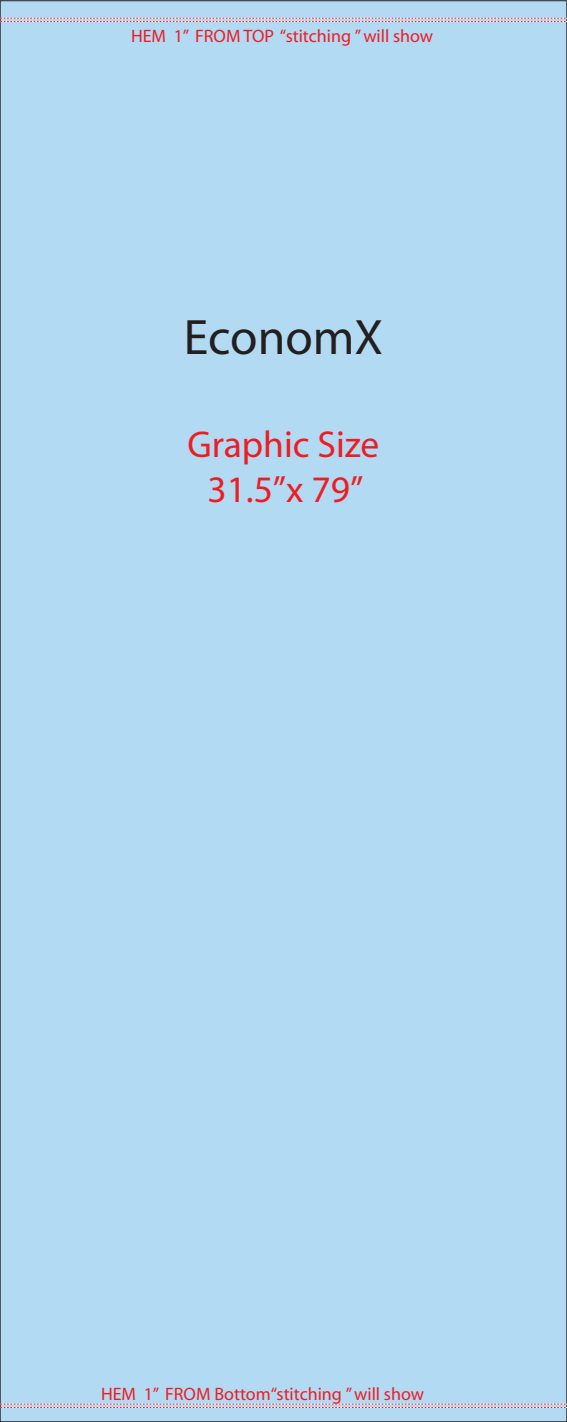
<style>
.page{position:relative;width:567px;height:1422px;background:#fff}
.page>*{position:absolute;margin:0;border:0;box-sizing:border-box;transform-origin:0 0}
.t1{font:50px "Myriad";color:#231f20}
.t2{font:37.5px/45px "Myriad";color:#ee1d23;text-align:center}
.t3{font:18px "Myriad";color:#ee1d23}
</style>
<div class="page">
<div style="left:0;top:1px;width:567px;height:1421px;background:#b3daf3"></div>
<svg style="left:0;top:18px;width:567px;height:4px"></svg>
<svg style="left:0;top:1404px;width:567px;height:4px"></svg>
<p class="t3" style="left:131px;top:27px;width:304px">HEM 1” FROM TOP “stitching ” will show</p>
<h1 class="t1" style="left:184px;top:312px;width:201px">EconomX</h1>
<h2 class="t2" style="left:188px;top:423px;width:193px">Graphic Size<br>31.5”x 79”</h2>
<p class="t3" style="left:101px;top:1385px;width:325px">HEM 1” FROM Bottom“stitching ” will show</p>
</div>
